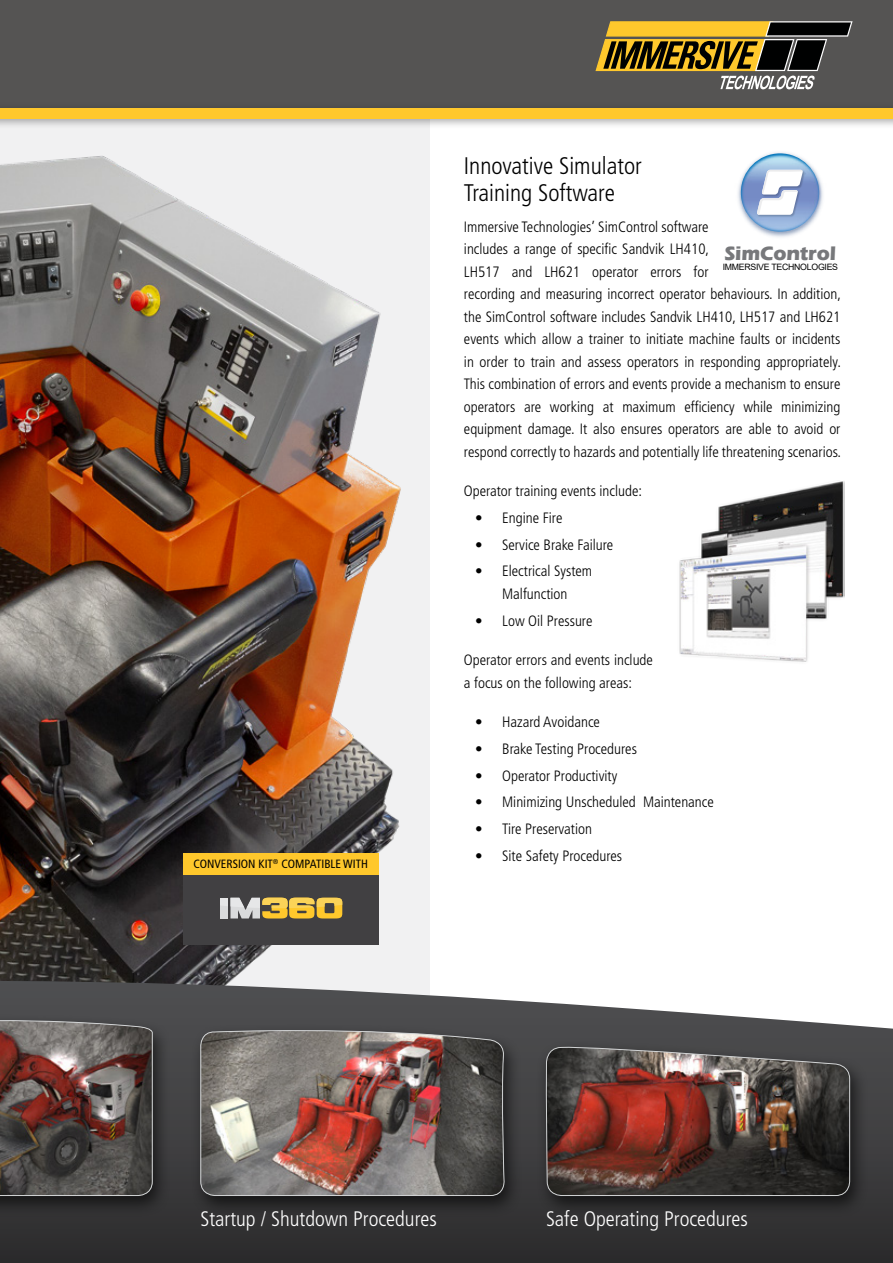
<style>
.page{position:relative;width:893px;height:1263px;background:#fff}
.page>*{position:absolute;margin:0;border:0;box-sizing:border-box;transform-origin:0 0}
.t1{font:300 condensed 24px/27px "Frutiger LT Std";color:#000}
.t2{font:300 condensed 21px "Frutiger LT Std";color:#fff}
.t3{font:700 20.25px "Eras ITC";letter-spacing:-.01em;color:#77787b}
.t4{font:300 condensed 15px/22.5px "Frutiger LT Std";color:#000}
.t5{font:condensed 12px "Frutiger LT Std";color:#000}
.t6{font:8.7px "Arial";letter-spacing:-.03em;color:#000}
</style>
<div class="page">
<div style="left:0;top:83px;width:429px;height:931px;background:#f1f1f2"></div>
<img style="left:0;top:156px;width:401px;height:825px">
<div style="left:0;top:0;width:893px;height:108px;background:#555453"></div>
<div style="left:0;top:102px;width:893px;height:27px;background:#000;opacity:.35"></div>
<div style="left:0;top:108px;width:893px;height:11px;background:#ffc82c"></div>
<img style="left:679px;top:481px;width:165px;height:181px">
<svg style="left:595px;top:21px;width:258px;height:68px"></svg>
<img style="left:738px;top:152px;width:85px;height:85px">
<img style="left:756px;top:189px;width:45px;height:29px">
<img style="left:761px;top:169px;width:44px;height:29px">
<svg style="left:757px;top:170px;width:46px;height:45px"></svg>
<svg style="left:0;top:981px;width:893px;height:282px"></svg>
<div style="left:0;top:1013px;width:171px;height:204px;background:#000;opacity:.63"></div>
<svg style="left:0;top:1013px;width:153px;height:183px;background:#5e4f4b"></svg>
<div style="left:190px;top:1023px;width:332px;height:194px;background:#000;opacity:.63"></div>
<img style="left:200px;top:1026px;width:305px;height:170px">
<div style="left:536px;top:1040px;width:333px;height:177px;background:#000;opacity:.63"></div>
<img style="left:546px;top:1045px;width:304px;height:151px">
<div style="left:183px;top:854px;width:195px;height:91px;background:#414042"></div>
<div style="left:220px;top:898px;width:8px;height:20px;background:#dadbdc"></div>
<div style="left:220px;top:898px;width:8px;height:10px;background:#e6e7e8"></div>
<svg style="left:230px;top:898px;width:112px;height:20px"></svg>
<div style="left:183px;top:853px;width:195px;height:22px;background:#ffc82c"></div>
<p class="t5" style="left:193px;top:857px;width:176px">CONVERSION KIT<sup>®</sup> COMPATIBLE WITH</p>
<h1 class="t1" style="left:464px;top:152px;width:179px">Innovative Simulator<br>Training Software</h1>
<p class="t4" style="left:464px;top:215px;width:379px">Immersive Technologies’ SimControl software<br>includes a range of specific Sandvik LH410,<br>LH517 and LH621 operator errors for<br>recording and measuring incorrect operator behaviours. In addition, the SimControl software includes Sandvik LH410, LH517 and LH621 events which allow a trainer to initiate machine faults or incidents in order to train and assess operators in responding appropriately.<br>This combination of errors and events provide a mechanism to ensure operators are working at maximum efficiency while minimizing equipment damage. It also ensures operators are able to avoid or respond correctly to hazards and potentially life threatening scenarios.</p>
<p class="t4" style="left:464px;top:480px;width:180px">Operator training events include:</p>
<p class="t4" style="left:475px;top:507px;width:89px">• Engine Fire</p>
<p class="t4" style="left:475px;top:533px;width:140px">• Service Brake Failure</p>
<p class="t4" style="left:475px;top:560px;width:118px;text-align:center">• Electrical System<br>Malfunction</p>
<p class="t4" style="left:475px;top:609px;width:119px">• Low Oil Pressure</p>
<p class="t4" style="left:464px;top:649px;width:191px">Operator errors and events include a focus on the following areas:</p>
<p class="t4" style="left:475px;top:711px;width:126px">• Hazard Avoidance</p>
<p class="t4" style="left:475px;top:738px;width:163px">• Brake Testing Procedures</p>
<p class="t4" style="left:475px;top:764px;width:144px">• Operator Productivity</p>
<p class="t4" style="left:475px;top:791px;width:240px">• Minimizing Unscheduled Maintenance</p>
<p class="t4" style="left:475px;top:818px;width:118px">• Tire Preservation</p>
<p class="t4" style="left:475px;top:845px;width:148px">• Site Safety Procedures</p>
<h3 class="t3" style="left:724px;top:242px;width:113px">SimControl</h3>
<p class="t6" style="left:723px;top:261px;width:117px">IMMERSIVE TECHNOLOGIES</p>
<h2 class="t2" style="left:200px;top:1207px;width:238px">Startup / Shutdown Procedures</h2>
<h2 class="t2" style="left:546px;top:1207px;width:203px">Safe Operating Procedures</h2>
</div>
